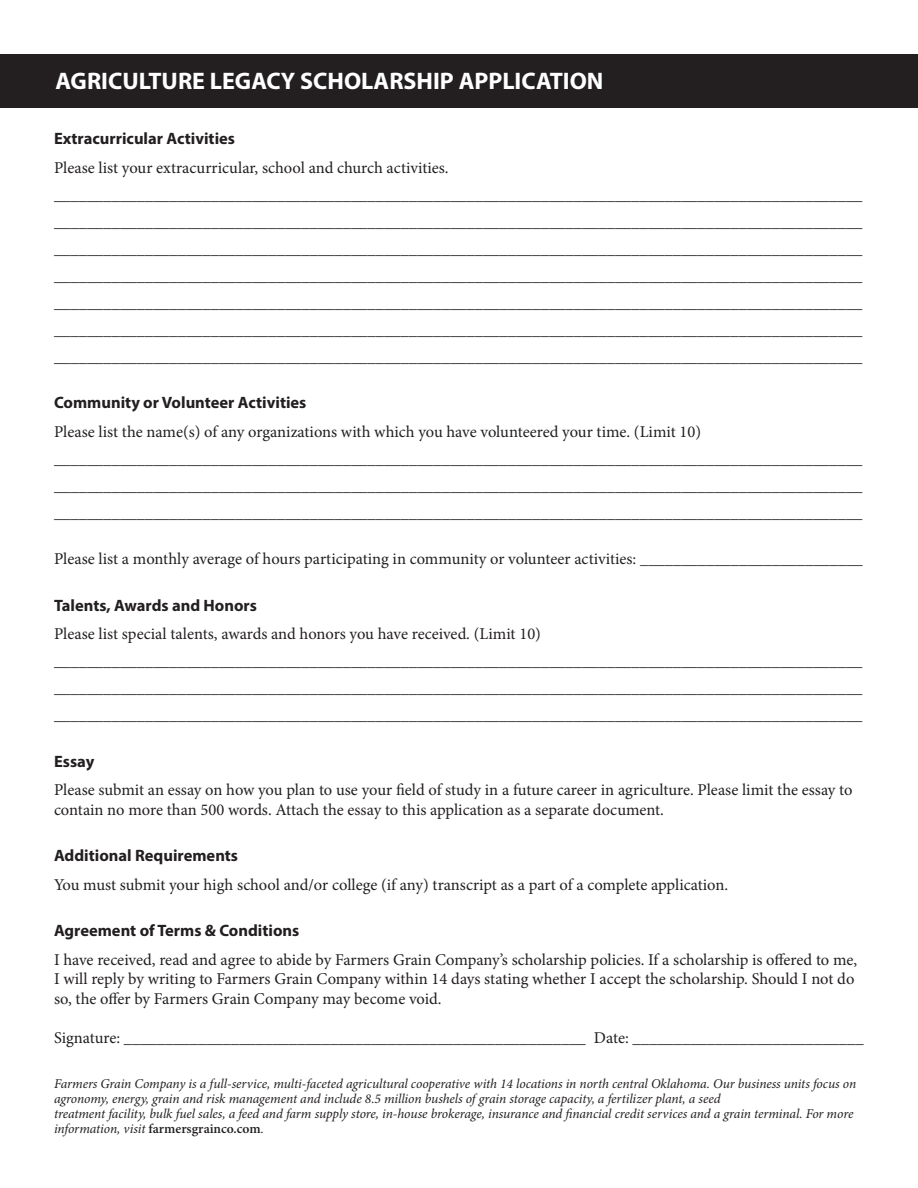
<style>
.page{position:relative;width:918px;height:1188px;background:#fff}
.page>*{position:absolute;margin:0;border:0;box-sizing:border-box;transform-origin:0 0}
.t1{font:700 24px "Myriad Pro";color:#fff}
.t2{font:16.5px/27px "Minion Pro";letter-spacing:-.005em;color:#231f20;text-align:justify}
.t3{font:700 16.5px "Myriad Pro";color:#231f20}
.t4{font:italic 13.5px/15px "Minion Pro";letter-spacing:-.01em;color:#231f20}
.s1{font-weight:600;font-style:normal}
</style>
<div class="page">
<div style="left:0;top:54px;width:918px;height:54px;background:#231f20"></div>
<p class="t1" style="left:56px;top:65px;width:550px">AGRICULTURE LEGACY SCHOLARSHIP APPLICATION</p>
<p class="t3" style="left:54px;top:128px;width:183px">Extracurricular Activities</p>
<p class="t2" style="left:54px;top:154px;width:396px">Please list your extracurricular, school and church activities.</p>
<p class="t2" style="left:54px;top:181px;width:810px">__________________________________________________________________________________________________ __________________________________________________________________________________________________ __________________________________________________________________________________________________</p>
<p class="t2" style="left:54px;top:262px;width:810px">__________________________________________________________________________________________________ __________________________________________________________________________________________________ __________________________________________________________________________________________________ __________________________________________________________________________________________________</p>
<p class="t3" style="left:54px;top:392px;width:254px">Community or Volunteer Activities</p>
<p class="t2" style="left:54px;top:418px;width:649px">Please list the name(s) of any organizations with which you have volunteered your time. (Limit 10)</p>
<p class="t2" style="left:54px;top:445px;width:810px">__________________________________________________________________________________________________ __________________________________________________________________________________________________ __________________________________________________________________________________________________</p>
<p class="t2" style="left:54px;top:545px;width:810px">Please list a monthly average of hours participating in community or volunteer activities: ___________________________</p>
<p class="t3" style="left:54px;top:594px;width:205px">Talents, Awards and Honors</p>
<p class="t2" style="left:54px;top:620px;width:488px">Please list special talents, awards and honors you have received. (Limit 10)</p>
<p class="t2" style="left:54px;top:647px;width:810px">__________________________________________________________________________________________________ __________________________________________________________________________________________________ __________________________________________________________________________________________________</p>
<p class="t3" style="left:54px;top:750px;width:42px">Essay</p>
<p class="t2" style="left:54px;top:780px;width:800px;line-height:19.5px">Please submit an essay on how you plan to use your field of study in a future career in agriculture. Please limit the essay to contain no more than 500 words. Attach the essay to this application as a separate document.</p>
<p class="t3" style="left:54px;top:845px;width:186px">Additional Requirements</p>
<p class="t2" style="left:54px;top:871px;width:676px">You must submit your high school and/or college (if any) transcript as a part of a complete application.</p>
<p class="t3" style="left:54px;top:920px;width:247px">Agreement of Terms &amp; Conditions</p>
<p class="t2" style="left:54px;top:950px;width:805px;line-height:19.5px;text-align:left">I have received, read and agree to abide by Farmers Grain Company’s scholarship policies. If a scholarship is offered to me,<br>I will reply by writing to Farmers Grain Company within 14 days stating whether I accept the scholarship. Should I not do so, the offer by Farmers Grain Company may become void.</p>
<p class="t2" style="left:54px;top:1024px;width:811px">Signature: ________________________________________________________ Date: ____________________________</p>
<p class="t4" style="left:54px;top:1076px;width:804px">Farmers Grain Company is a full-service, multi-faceted agricultural cooperative with 14 locations in north central Oklahoma. Our business units focus on agronomy, energy, grain and risk management and include 8.5 million bushels of grain storage capacity, a fertilizer plant, a seed</p>
<p class="t4" style="left:54px;top:1106px;width:801px">treatment facility, bulk fuel sales, a feed and farm supply store, in-house brokerage, insurance and financial credit services and a grain terminal. For more information, visit <span class="s1">farmersgrainco.com</span>.</p>
</div>
